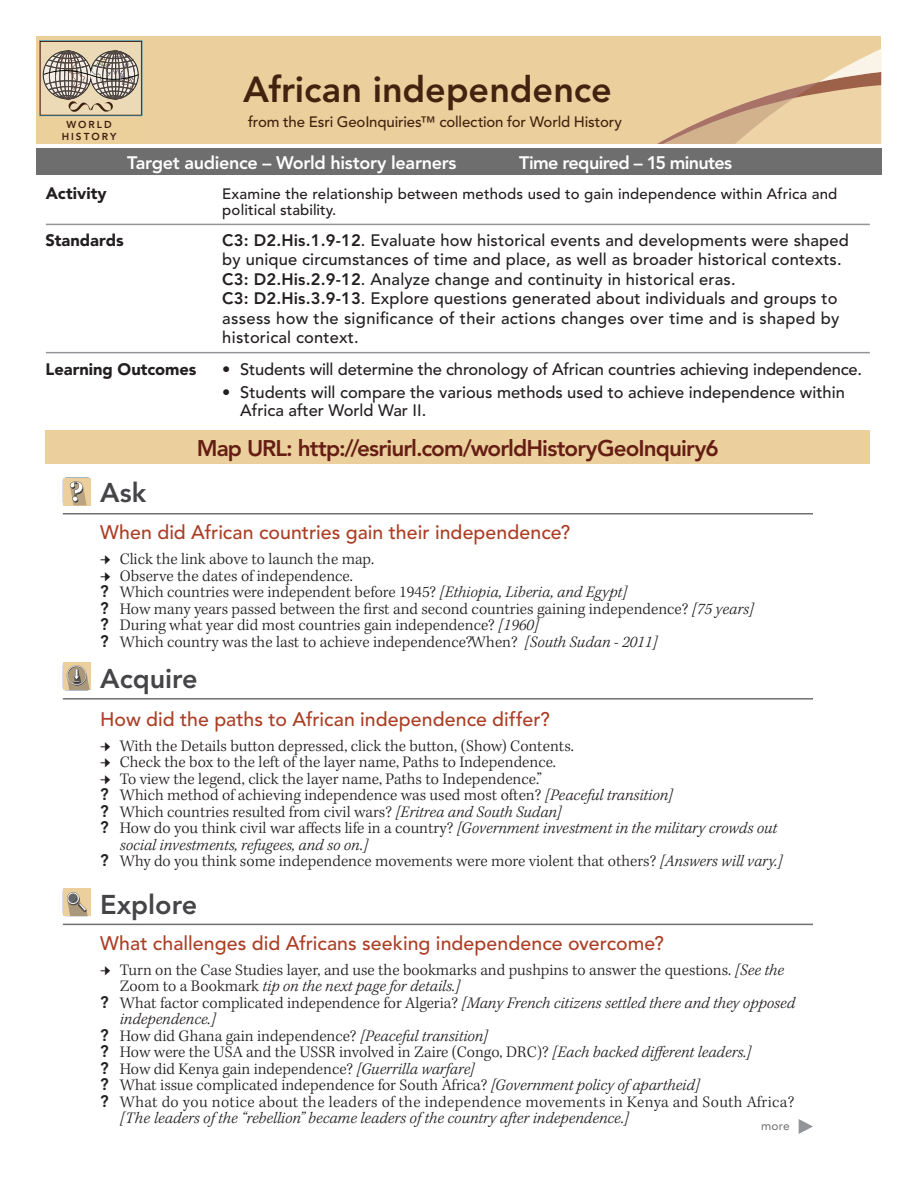
<style>
.page{position:relative;width:918px;height:1188px;background:#fff}
.page>*{position:absolute;margin:0;border:0;box-sizing:border-box;transform-origin:0 0}
.Header_white{font:800 36px "Avenir LT Std";color:#44220f}
.Content_Head{font:800 27px "Avenir LT Std";color:#454548}
.Avenir_pp{font:800 22.5px "Avenir LT Std";letter-spacing:-.04em;color:#651d14}
.Content_Subhead{font:500 19.5px "Avenir LT Std";letter-spacing:.005em;color:#ab3e24}
.Content_Head-2{font:800 18px "Avenir LT Std";letter-spacing:-.015em;color:#fff}
.Avenir_pp-2{font:800 18px "Avenir LT Std";letter-spacing:-.035em;color:#fff}
.t1{font:300 16.5px/16.5px "Kepler Std";color:#231f20}
.Avenir_pp-3{font:500 16.5px/19.5px "Avenir LT Std";letter-spacing:.01em;color:#231f20}
.t2{font:italic 300 16.5px/16.5px "Kepler Std";color:#231f20}
.t3{font:300 16.5px/16.5px "Kepler Std";letter-spacing:.02em;color:#231f20}
.Avenir_pp-4{font:500 16.5px "Avenir LT Std";letter-spacing:-.01em;color:#231f20}
.Avenir_pp-5{font:900 16.5px "Avenir LT Std";color:#231f20}
.Avenir_pp-6{font:500 15px/16.5px "Avenir LT Std";letter-spacing:.01em;color:#231f20}
.Content_Head-3{font:500 15px "Avenir LT Std";letter-spacing:-.01em;color:#44220e}
.Kepler_bullet_pp{font:12px "Avenir LT Std";color:#6d6f70}
.t4{font:800 10.05px/12px "Avenir LT Std";letter-spacing:.2em;color:#3f200f;text-align:center}
.s1{font-weight:800}
.s2{font-family:"Avenir LT Std";font-weight:800}
.s3{font-style:italic}
.s4{font-family:"Avenir LT Std";font-weight:800;font-style:normal}
.s5{font-style:normal}
</style>
<div class="page">
<div style="left:36px;top:148px;width:845px;height:28px;background:#6e6e6e"></div>
<div style="left:37px;top:36px;width:844px;height:108px;background:#ebd09d"></div>
<div style="left:46px;top:430px;width:824px;height:34px;background:#ebd09d"></div>
<svg style="left:657px;top:49px;width:224px;height:95px"></svg>
<hr style="left:46px;top:224px;width:824px;height:1px;background:#929497">
<hr style="left:46px;top:352px;width:824px;height:1px;background:#929497">
<svg style="left:39px;top:40px;width:103px;height:76px;background:#b3a895"></svg>
<hr style="left:63px;top:698px;width:750px;height:2px;background:#6d6f70">
<hr style="left:63px;top:924px;width:750px;height:1px;background:#6d6f70">
<hr style="left:63px;top:513px;width:750px;height:1px;background:#6d6f70">
<svg style="left:799px;top:1119px;width:14px;height:15px"></svg>
<div style="left:63px;top:478px;width:28px;height:27px;background:#ebd09d"></div>
<svg style="left:70px;top:481px;width:17px;height:24px"></svg>
<div style="left:63px;top:662px;width:28px;height:28px;background:#ebd09d"></div>
<svg style="left:67px;top:665px;width:23px;height:25px"></svg>
<div style="left:63px;top:888px;width:28px;height:28px;background:#ebd09d"></div>
<svg style="left:67px;top:892px;width:21px;height:24px"></svg>
<p class="t4" style="left:62px;top:118px;width:56px">WORLD<br>HISTORY</p>
<p class="Header_white" style="left:243px;top:68px;width:370px">African independence</p>
<p class="Content_Head-3" style="left:248px;top:113px;width:375px">from the Esri GeoInquiries™ collection for World History</p>
<p class="Content_Head-2" style="left:127px;top:152px;width:331px">Target audience – World history learners</p>
<p class="Avenir_pp-2" style="left:519px;top:152px;width:214px">Time required – 15 minutes</p>
<p class="Avenir_pp-5" style="left:46px;top:183px;width:62px">Activity</p>
<p class="Avenir_pp-5" style="left:46px;top:230px;width:80px">Standards</p>
<p class="Avenir_pp-5" style="left:46px;top:360px;width:152px">Learning Outcomes</p>
<p class="Avenir_pp-6" style="left:222px;top:186px;width:617px">Examine the relationship between methods used to gain independence within Africa and political stability.</p>
<p class="Avenir_pp-3" style="left:222px;top:231px;width:628px"><span class="s1">C3: D2.His.1.9-12</span>. Evaluate how historical events and developments were shaped by unique circumstances of time and place, as well as broader historical contexts.</p>
<p class="Avenir_pp-3" style="left:222px;top:270px;width:515px"><span class="s1">C3: D2.His.2.9-12</span>. Analyze change and continuity in historical eras.</p>
<p class="Avenir_pp-3" style="left:222px;top:289px;width:619px;text-align:justify"><span class="s1">C3: D2.His.3.9-13</span>. Explore questions generated about individuals and groups to assess how the significance of their actions changes over time and is shaped by historical context.</p>
<p class="Avenir_pp-4" style="left:222px;top:360px;width:641px">• Students will determine the chronology of African countries achieving independence.</p>
<p class="Avenir_pp-3" style="left:240px;top:384px;width:606px;line-height:18px;text-indent:-18px">• Students will compare the various methods used to achieve independence within<br>Africa after World War II.</p>
<p class="Content_Head" style="left:100px;top:477px;width:47px">Ask</p>
<p class="Avenir_pp" style="left:197px;top:435px;width:523px">Map URL: http://esriurl.com/worldHistoryGeoInquiry6</p>
<p class="Content_Subhead" style="left:100px;top:521px;width:472px">When did African countries gain their independence?</p>
<p class="t1" style="left:120px;top:552px;width:256px">Click the link above to launch the map.</p>
<p class="t1" style="left:120px;top:568px;width:235px">Observe the dates of independence.</p>
<p class="t1" style="left:100px;top:585px;width:529px"><span class="s2">?</span> Which countries were independent before 1945? <span class="s3">[Ethiopia, Liberia, and Egypt]</span></p>
<p class="t1" style="left:100px;top:601px;width:655px"><span class="s2">?</span> How many years passed between the first and second countries gaining independence? <span class="s3">[75 years]</span></p>
<p class="t1" style="left:100px;top:618px;width:440px"><span class="s2">?</span> During what year did most countries gain independence? <span class="s3">[1960]</span></p>
<p class="t1" style="left:100px;top:634px;width:559px"><span class="s2">?</span> Which country was the last to achieve independence?When? <span class="s3">[South Sudan - 2011]</span></p>
<p class="Content_Head" style="left:100px;top:662px;width:99px">Acquire</p>
<p class="Content_Subhead" style="left:100px;top:708px;width:451px">How did the paths to African independence differ?</p>
<p class="t1" style="left:120px;top:738px;width:456px">With the Details button depressed, click the button, (Show) Contents.</p>
<p class="t1" style="left:120px;top:755px;width:438px">Check the box to the left of the layer name, Paths to Independence.</p>
<p class="t1" style="left:120px;top:771px;width:424px">To view the legend, click the layer name, Paths to Independence.”</p>
<p class="t1" style="left:100px;top:788px;width:574px"><span class="s2">?</span> Which method of achieving independence was used most often? <span class="s3">[Peaceful transition]</span></p>
<p class="t1" style="left:100px;top:804px;width:463px"><span class="s2">?</span> Which countries resulted from civil wars? <span class="s3">[Eritrea and South Sudan]</span></p>
<p class="t2" style="left:120px;top:820px;width:659px;text-indent:-20px"><span class="s4">?</span> <span class="s5">How do you think civil war affects life in a country?</span> [Government investment in the military crowds out social investments, refugees, and so on.]</p>
<p class="t1" style="left:100px;top:854px;width:684px"><span class="s2">?</span> Why do you think some independence movements were more violent that others? <span class="s3">[Answers will vary.]</span></p>
<p class="Content_Head" style="left:100px;top:889px;width:99px">Explore</p>
<p class="Content_Subhead" style="left:100px;top:932px;width:565px">What challenges did Africans seeking independence overcome?</p>
<p class="t1" style="left:120px;top:962px;width:666px">Turn on the Case Studies layer, and use the bookmarks and pushpins to answer the questions. <span class="s3">[See the<br></span>Zoom to a Bookmark <span class="s3">tip on the next page for details.]</span></p>
<p class="t2" style="left:120px;top:995px;width:677px;text-indent:-20px"><span class="s4">?</span> <span class="s5">What factor complicated independence for Algeria?</span> [Many French citizens settled there and they opposed independence.]</p>
<p class="t1" style="left:100px;top:1028px;width:389px"><span class="s2">?</span> How did Ghana gain independence? <span class="s3">[Peaceful transition]</span></p>
<p class="t1" style="left:100px;top:1045px;width:653px"><span class="s2">?</span> How were the USA and the USSR involved in Zaire (Congo, DRC)? <span class="s3">[Each backed different leaders.]</span></p>
<p class="t1" style="left:100px;top:1061px;width:376px"><span class="s2">?</span> How did Kenya gain independence? <span class="s3">[Guerrilla warfare]</span></p>
<p class="t1" style="left:100px;top:1078px;width:601px"><span class="s2">?</span> What issue complicated independence for South Africa? <span class="s3">[Government policy of apartheid]</span></p>
<p class="t3" style="left:120px;top:1094px;width:676px;text-indent:-20px"><span class="s2">?</span> What do you notice about the leaders of the independence movements in Kenya and South Africa? <span class="s3">[The leaders of the “rebellion” became leaders of the country after independence.]</span></p>
<p class="Kepler_bullet_pp" style="left:761px;top:1118px;width:30px">more</p>
</div>
